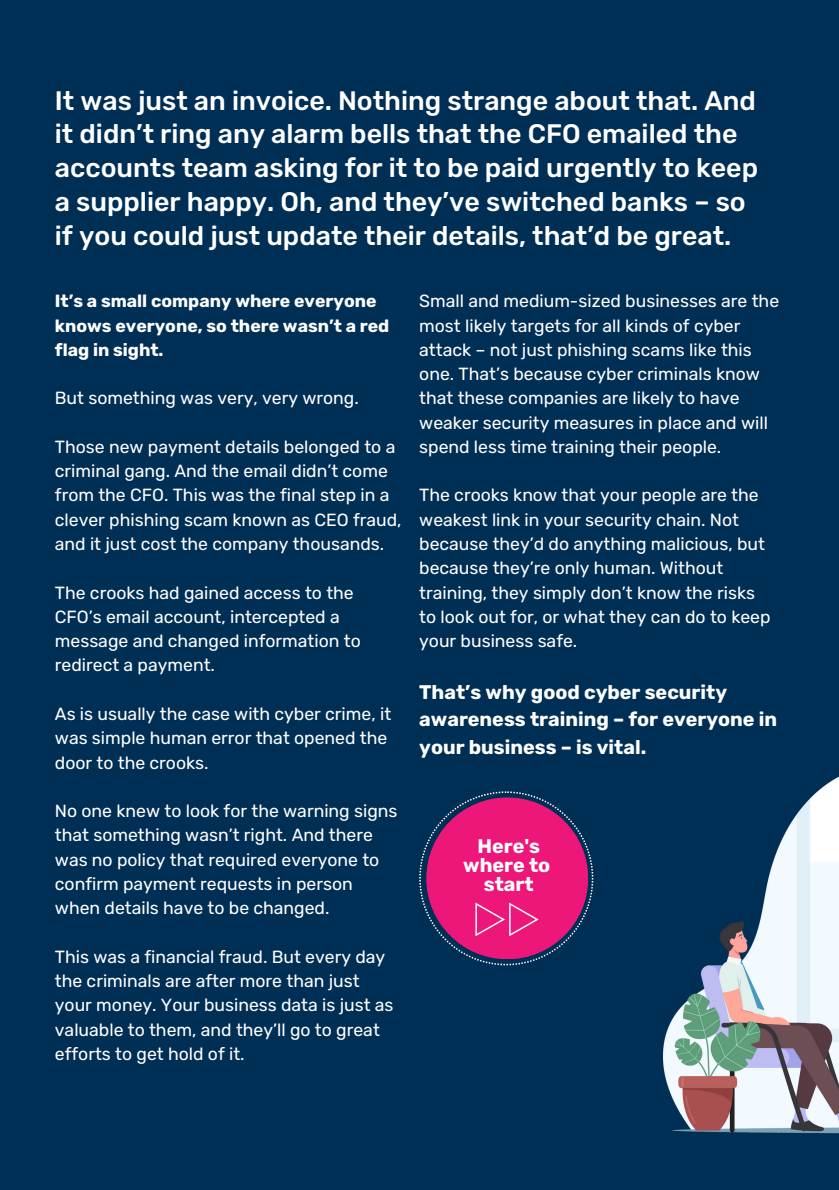
<style>
.page{position:relative;width:839px;height:1190px;background:#fff}
.page>*{position:absolute;margin:0;border:0;box-sizing:border-box;transform-origin:0 0}
.t1{font:500 26.8px "Rubik";color:#fff}
.t2{font:700 19.6px/27.4px "Rubik";color:#fff}
.t3{font:17.6px/24.2px "Rubik";color:#fff}
.t4{font:700 17.6px/24.2px "Rubik";color:#fff}
</style>
<div class="page">
<div style="left:0;top:0;width:838px;height:1189px;background:#002f56"></div>
<svg style="left:419px;top:791px;width:174px;height:174px"></svg>
<img style="left:663px;top:777px;width:175px;height:356px">
<p class="t1" style="left:55px;top:85px;width:702px">It was just an invoice. Nothing strange about that. And</p>
<p class="t1" style="left:55px;top:118px;width:683px">it didn’t ring any alarm bells that the CFO emailed the</p>
<p class="t1" style="left:55px;top:152px;width:704px">accounts team asking for it to be paid urgently to keep</p>
<p class="t1" style="left:55px;top:186px;width:692px">a supplier happy. Oh, and they’ve switched banks – so</p>
<p class="t1" style="left:55px;top:220px;width:677px">if you could just update their details, that’d be great.</p>
<p class="t4" style="left:55px;top:289px;width:336px">It’s a small company where everyone knows everyone, so there wasn’t a red flag in sight.</p>
<p class="t3" style="left:55px;top:386px;width:305px">But something was very, very wrong.</p>
<p class="t3" style="left:55px;top:435px;width:348px">Those new payment details belonged to a criminal gang. And the email didn’t come from the CFO. This was the final step in a clever phishing scam known as CEO fraud, and it just cost the company thousands.</p>
<p class="t3" style="left:55px;top:580px;width:300px">The crooks had gained access to the</p>
<p class="t3" style="left:55px;top:604px;width:286px">CFO’s email account, intercepted a</p>
<p class="t3" style="left:55px;top:629px;width:307px">message and changed information to</p>
<p class="t3" style="left:55px;top:653px;width:161px">redirect a payment.</p>
<p class="t3" style="left:55px;top:702px;width:337px">As is usually the case with cyber crime, it was simple human error that opened the door to the crooks.</p>
<p class="t3" style="left:55px;top:799px;width:344px">No one knew to look for the warning signs that something wasn’t right. And there</p>
<p class="t3" style="left:55px;top:847px;width:326px">was no policy that required everyone to confirm payment requests in person</p>
<p class="t3" style="left:55px;top:896px;width:276px">when details have to be changed.</p>
<p class="t3" style="left:55px;top:944px;width:332px">This was a financial fraud. But every day the criminals are after more than just</p>
<p class="t3" style="left:55px;top:993px;width:340px">your money. Your business data is just as valuable to them, and they’ll go to great efforts to get hold of it.</p>
<p class="t3" style="left:419px;top:289px;width:361px">Small and medium-sized businesses are the most likely targets for all kinds of cyber</p>
<p class="t3" style="left:419px;top:338px;width:350px">attack – not just phishing scams like this one. That’s because cyber criminals know that these companies are likely to have weaker security measures in place and will spend less time training their people.</p>
<p class="t3" style="left:419px;top:483px;width:341px">The crooks know that your people are the weakest link in your security chain. Not</p>
<p class="t3" style="left:419px;top:532px;width:347px">because they’d do anything malicious, but because they’re only human. Without</p>
<p class="t3" style="left:419px;top:580px;width:337px">training, they simply don’t know the risks</p>
<p class="t3" style="left:419px;top:604px;width:352px">to look out for, or what they can do to keep your business safe.</p>
<p class="t2" style="left:419px;top:678px;width:359px">That’s why good cyber security awareness training – for everyone in your business – is vital.</p>
<p class="t2" style="left:477px;top:832px;width:64px">Here's</p>
<p class="t2" style="left:463px;top:851px;width:89px">where to</p>
<p class="t2" style="left:483px;top:870px;width:51px">start</p>
</div>
